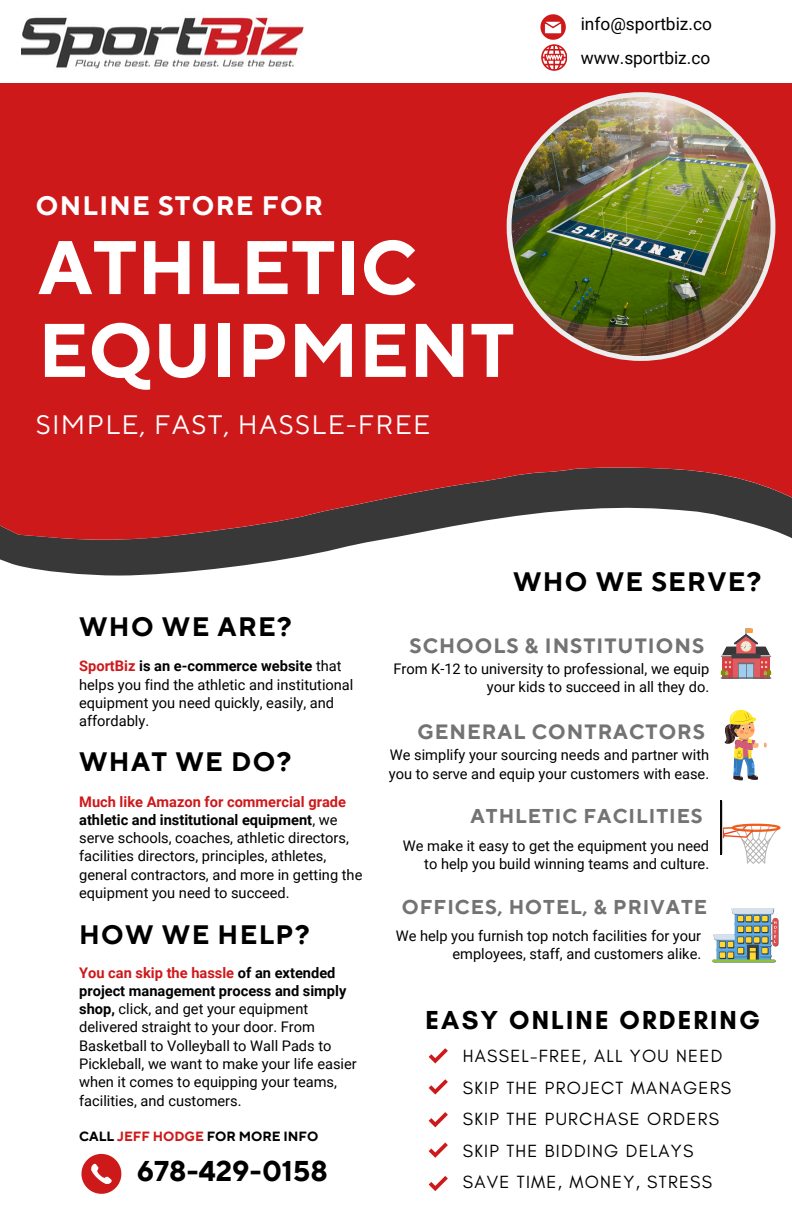
<style>
.page{position:relative;width:792px;height:1224px;background:#fff}
.page>*{position:absolute;margin:0;border:0;box-sizing:border-box;transform-origin:0 0}
.t1{font:700 75.8px/82.8px "TT Norms Pro";color:#fff}
.t2{font:700 28.6px "TT Norms Pro";color:#000}
.t3{font:700 26.6px "TT Norms Pro";letter-spacing:.05em;color:#000}
.t4{font:26.6px "TT Norms Pro";letter-spacing:.05em;color:#fff}
.t5{font:700 26.6px "Glacial Indifference";letter-spacing:.08em;color:#000}
.t6{font:700 26.6px "TT Norms Pro";letter-spacing:.05em;color:#fff}
.t7{font:700 20.6px "TT Norms Pro";letter-spacing:.05em;color:#737373}
.t8{font:700 20px "TT Norms Pro";letter-spacing:.05em;color:#737373}
.t9{font:18px/31.6px "Glacial Indifference";letter-spacing:.07em;color:#000}
.t10{font:17.4px "Roboto";color:#000}
.t11{font:14.6px/18.2px "Roboto";color:#000}
.t12{font:700 13.4px "TT Norms Pro";color:#000}
.s1{font-weight:700;color:#ce191b}
.s2{font-weight:700}
.s3{color:#ce191b}
</style>
<div class="page">
<svg style="left:0;top:558px;width:291px;height:18px;fill:#383838"></svg>
<svg style="left:0;top:84px;width:792px;height:474px;background:#c3282a"></svg>
<svg style="left:81px;top:1154px;width:40px;height:40px"></svg>
<img style="left:507px;top:92px;width:268px;height:269px">
<img style="left:21px;top:17px;width:282px;height:52px">
<svg style="left:429px;top:1048px;width:19px;height:15px"></svg>
<svg style="left:429px;top:1079px;width:19px;height:15px"></svg>
<svg style="left:429px;top:1112px;width:19px;height:15px"></svg>
<svg style="left:429px;top:1143px;width:19px;height:14px"></svg>
<svg style="left:429px;top:1176px;width:19px;height:15px"></svg>
<svg style="left:540px;top:14px;width:27px;height:57px"></svg>
<svg style="left:723px;top:657px;width:46px;height:20px"></svg>
<div style="left:733px;top:658px;width:26px;height:21px;background:#df5c63"></div>
<div style="left:731px;top:654px;width:30px;height:5px;background:#414042"></div>
<hr style="left:721px;top:677px;width:51px;height:2px;background:#fff">
<svg style="left:722px;top:628px;width:48px;height:27px"></svg>
<svg style="left:721px;top:661px;width:10px;height:16px"></svg>
<svg style="left:761px;top:661px;width:11px;height:16px"></svg>
<svg style="left:737px;top:662px;width:18px;height:17px"></svg>
<div style="left:732px;top:824px;width:48px;height:8px;border:2px solid #f25c19;border-radius:50%"></div>
<svg style="left:723px;top:823px;width:56px;height:41px"></svg>
<hr style="left:721px;top:802px;width:2px;height:52px;background:#cfcece">
<hr style="left:721px;top:801px;width:1px;height:54px;background:#0a0805">
<img style="left:713px;top:909px;width:66px;height:54px">
<svg style="left:725px;top:710px;width:42px;height:70px"></svg>
<h3 class="t6" style="left:36px;top:189px;width:289px">ONLINE STORE FOR</h3>
<h2 class="t1" style="left:38px;top:229px;width:478px">ATHLETIC<br>EQUIPMENT</h2>
<h2 class="t4" style="left:36px;top:409px;width:396px">SIMPLE, FAST, HASSLE-FREE</h2>
<h4 class="t10" style="left:581px;top:14px;width:133px">info@sportbiz.co</h4>
<p class="t10" style="left:581px;top:48px;width:131px">www.sportbiz.co</p>
<h2 class="t3" style="left:79px;top:611px;width:214px">WHO WE ARE?</h2>
<h2 class="t11" style="left:79px;top:657px;width:276px"><span class="s1">SportBiz</span> <span class="s2">is an e-commerce website</span> that helps you find the athletic and institutional equipment you need quickly, easily, and affordably.</h2>
<p class="t3" style="left:79px;top:746px;width:214px">WHAT WE DO?</p>
<p class="t11" style="left:79px;top:793px;width:285px"><span class="s1">Much like Amazon for commercial grade </span><span class="s2">athletic and institutional equipment</span>, we serve schools, coaches, athletic directors, facilities directors, principles, athletes, general contractors, and more in getting the equipment you need to succeed.</p>
<p class="t3" style="left:79px;top:919px;width:232px">HOW WE HELP?</p>
<p class="t11" style="left:79px;top:963px;width:279px"><span class="s1">You can skip the hassle</span> <span class="s2">of an extended project management process and simply shop,</span> click, and get your equipment delivered straight to your door. From Basketball to Volleyball to Wall Pads to Pickleball, we want to make your life easier when it comes to equipping your teams, facilities, and customers.</p>
<p class="t12" style="left:79px;top:1128px;width:241px">CALL <span class="s3">JEFF HODGE</span> FOR MORE INFO</p>
<h2 class="t2" style="left:137px;top:1154px;width:192px">678-429-0158</h2>
<p class="t3" style="left:513px;top:566px;width:250px">WHO WE SERVE?</p>
<p class="t7" style="left:410px;top:633px;width:296px">SCHOOLS &amp; INSTITUTIONS</p>
<p class="t11" style="left:393px;top:660px;width:317px;text-align:right">From K-12 to university to professional, we equip your kids to succeed in all they do.</p>
<p class="t7" style="left:417px;top:720px;width:289px">GENERAL CONTRACTORS</p>
<h4 class="t11" style="left:389px;top:746px;width:322px">We simplify your sourcing needs and partner with you to serve and equip your customers with ease.</h4>
<h6 class="t8" style="left:471px;top:804px;width:234px">ATHLETIC FACILITIES</h6>
<h2 class="t11" style="left:403px;top:837px;width:308px;text-align:right">We make it easy to get the equipment you need to help you build winning teams and culture.</h2>
<p class="t8" style="left:402px;top:895px;width:307px">OFFICES, HOTEL, &amp; PRIVATE</p>
<h1 class="t11" style="left:396px;top:927px;width:307px;text-align:right">We help you furnish top notch facilities for your employees, staff, and customers alike.</h1>
<p class="t5" style="left:426px;top:1004px;width:336px">EASY ONLINE ORDERING</p>
<h4 class="t9" style="left:463px;top:1040px;width:270px">HASSEL-FREE, ALL YOU NEED<br>SKIP THE PROJECT MANAGERS<br>SKIP THE PURCHASE ORDERS<br>SKIP THE BIDDING DELAYS<br>SAVE TIME, MONEY, STRESS</h4>
</div>
